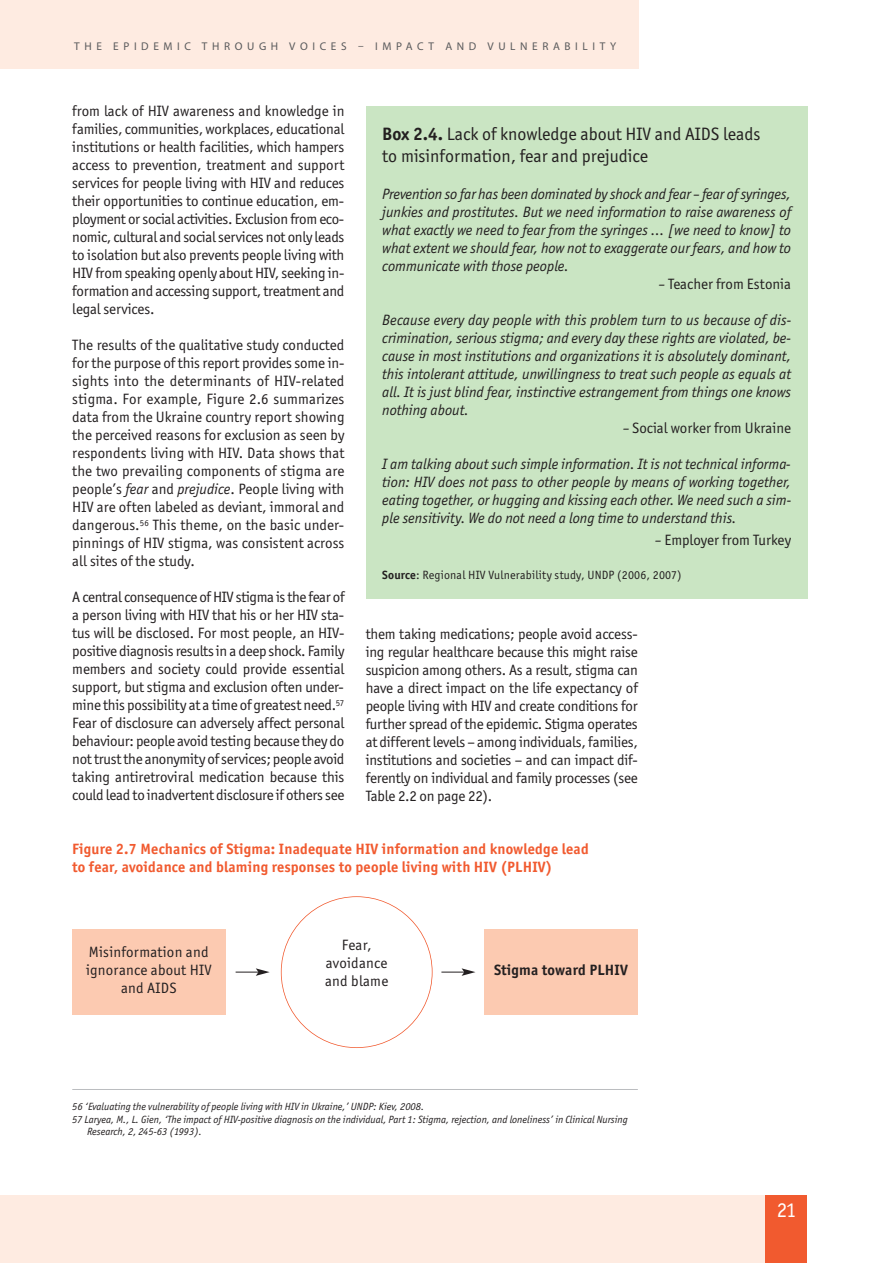
<style>
.page{position:relative;width:893px;height:1263px;background:#fff}
.page>*{position:absolute;margin:0;border:0;box-sizing:border-box;transform-origin:0 0}
.t1{font:21px "Officina San Itc TCE";color:#fff}
.t2{font:18px/21.6px "Officina San Itc TCE";color:#231f20}
.t3{font:15px/18px "Officina San Itc TCE";color:#231f20;text-align:justify}
.t4{font:italic 15px/18px "Officina San Itc TCE";color:#231f20;text-align:justify}
.t5{font:700 15px/18px "Officina San Itc TCE";letter-spacing:.015em;color:#f15a2f}
.t6{font:700 15px "Officina San Itc TCE";letter-spacing:.015em;color:#231f20}
.t7{font:12px "Officina San Itc TCE";letter-spacing:.015em;color:#231f20}
.t8{font:11.25px "Myriad Pro";letter-spacing:.41em;color:#58595b}
.t9{font:italic 10.5px "Officina San Itc TCE";color:#231f20}
.s1{font-style:italic}
.s2{font-weight:700}
</style>
<div class="page">
<div style="left:0;top:1195px;width:766px;height:68px;background:#feebe1"></div>
<div style="left:766px;top:1195px;width:41px;height:68px;background:#f15a2f"></div>
<div style="left:0;top:0;width:639px;height:68px;background:#feebe1"></div>
<div style="left:366px;top:106px;width:442px;height:493px;background:#cae5c3"></div>
<div style="left:72px;top:929px;width:153px;height:86px;background:#fccab1"></div>
<div style="left:484px;top:929px;width:153px;height:86px;background:#fccab1"></div>
<svg style="left:236px;top:968px;width:34px;height:8px"></svg>
<svg style="left:441px;top:968px;width:34px;height:8px"></svg>
<hr style="left:72px;top:1089px;width:566px;height:1px;background:#bbbdc0">
<p class="t8" style="left:74px;top:40px;width:544px">THE EPIDEMIC THROUGH VOICES – IMPACT AND VULNERABILITY</p>
<p class="t3" style="left:72px;top:103px;width:274px">from lack of HIV awareness and knowledge in families, communities, workplaces, educational institutions or health facilities, which hampers access to prevention, treatment and support services for people living with HIV and reduces their opportunities to continue education, em&shy;ployment or social activities. Exclusion from eco&shy;nomic, cultural and social services not only leads to isolation but also prevents people living with HIV from speaking openly about HIV, seeking in&shy;formation and accessing support, treatment and legal services.</p>
<p class="t3" style="left:72px;top:337px;width:274px">The results of the qualitative study conducted for the purpose of this report provides some in&shy;sights into the determinants of HIV-related stigma. For example, Figure 2.6 summarizes data from the Ukraine country report showing the perceived reasons for exclusion as seen by respondents living with HIV. Data shows that the two prevailing components of stigma are people’s <span class="s1">fear</span> and <span class="s1">prejudice</span>. People living with HIV are often labeled as deviant, immoral and dangerous.<sup>56</sup> This theme, on the basic under&shy;pinnings of HIV stigma, was consistent across all sites of the study.</p>
<p class="t3" style="left:72px;top:589px;width:274px">A central consequence of HIV stigma is the fear of a person living with HIV that his or her HIV sta&shy;tus will be disclosed. For most people, an HIV&shy;positive diagnosis results in a deep shock. Family members and society could provide essential support, but stigma and exclusion often under&shy;mine this possibility at a time of greatest need.<sup>57<br></sup>Fear of disclosure can adversely affect personal behaviour: people avoid testing because they do not trust the anonymity of services; people avoid taking antiretroviral medication because this could lead to inadvertent disclosure if others see</p>
<p class="t2" style="left:382px;top:125px;width:380px"><span class="s2">Box 2.4.</span> Lack of knowledge about HIV and AIDS leads to misinformation, fear and prejudice</p>
<p class="t4" style="left:382px;top:186px;width:410px">Prevention so far has been dominated by shock and fear – fear of syringes, junkies and prostitutes. But we need information to raise awareness of what exactly we need to fear from the syringes … [we need to know] to what extent we should fear, how not to exaggerate our fears, and how to communicate with those people.</p>
<p class="t3" style="left:659px;top:276px;width:134px"><span class="s1">–</span> Teacher from Estonia</p>
<p class="t4" style="left:382px;top:312px;width:410px">Because every day people with this problem turn to us because of dis&shy;crimination, serious stigma; and every day these rights are violated, be&shy;cause in most institutions and organizations it is absolutely dominant, this intolerant attitude, unwillingness to treat such people as equals at all. It is just blind fear, instinctive estrangement from things one knows nothing about.</p>
<p class="t3" style="left:623px;top:420px;width:170px"><span class="s1">–</span> Social worker from Ukraine</p>
<p class="t4" style="left:382px;top:456px;width:410px">I am talking about such simple information. It is not technical informa&shy;tion: HIV does not pass to other people by means of working together, eating together, or hugging and kissing each other. We need such a sim&shy;ple sensitivity. We do not need a long time to understand this.</p>
<p class="t3" style="left:655px;top:533px;width:137px"><span class="s1">–</span> Employer from Turkey</p>
<p class="t7" style="left:382px;top:571px;width:301px"><span class="s2">Source</span>: Regional HIV Vulnerability study, UNDP (2006, 2007)</p>
<p class="t3" style="left:366px;top:626px;width:274px">them taking medications; people avoid access&shy;ing regular healthcare because this might raise suspicion among others. As a result, stigma can have a direct impact on the life expectancy of people living with HIV and create conditions for further spread of the epidemic. Stigma operates at different levels – among individuals, families, institutions and societies – and can impact dif&shy;ferently on individual and family processes (see Table 2.2 on page 22).</p>
<p class="t5" style="left:72px;top:841px;width:518px">Figure 2.7 Mechanics of Stigma: Inadequate HIV information and knowledge lead to fear, avoidance and blaming responses to people living with HIV (PLHIV)</p>
<p class="t3" style="left:86px;top:944px;width:127px;text-align:center">Misinformation and ignorance about HIV and AIDS</p>
<p class="t3" style="left:325px;top:937px;width:65px;text-align:center">Fear, avoidance and blame</p>
<p class="t6" style="left:494px;top:964px;width:135px">Stigma toward PLHIV</p>
<p class="t9" style="left:72px;top:1102px;width:353px">56 ‘Evaluating the vulnerability of people living with HIV in Ukraine,’ UNDP: Kiev, 2008.</p>
<p class="t9" style="left:72px;top:1115px;width:557px">57 Laryea, M., L. Gien, ‘The impact of HIV-positive diagnosis on the individual, Part 1: Stigma, rejection, and loneliness’ in Clinical Nursing</p>
<p class="t9" style="left:87px;top:1127px;width:116px">Research, 2, 245-63 (1993).</p>
<h1 class="t1" style="left:777px;top:1202px;width:21px">21</h1>
</div>
